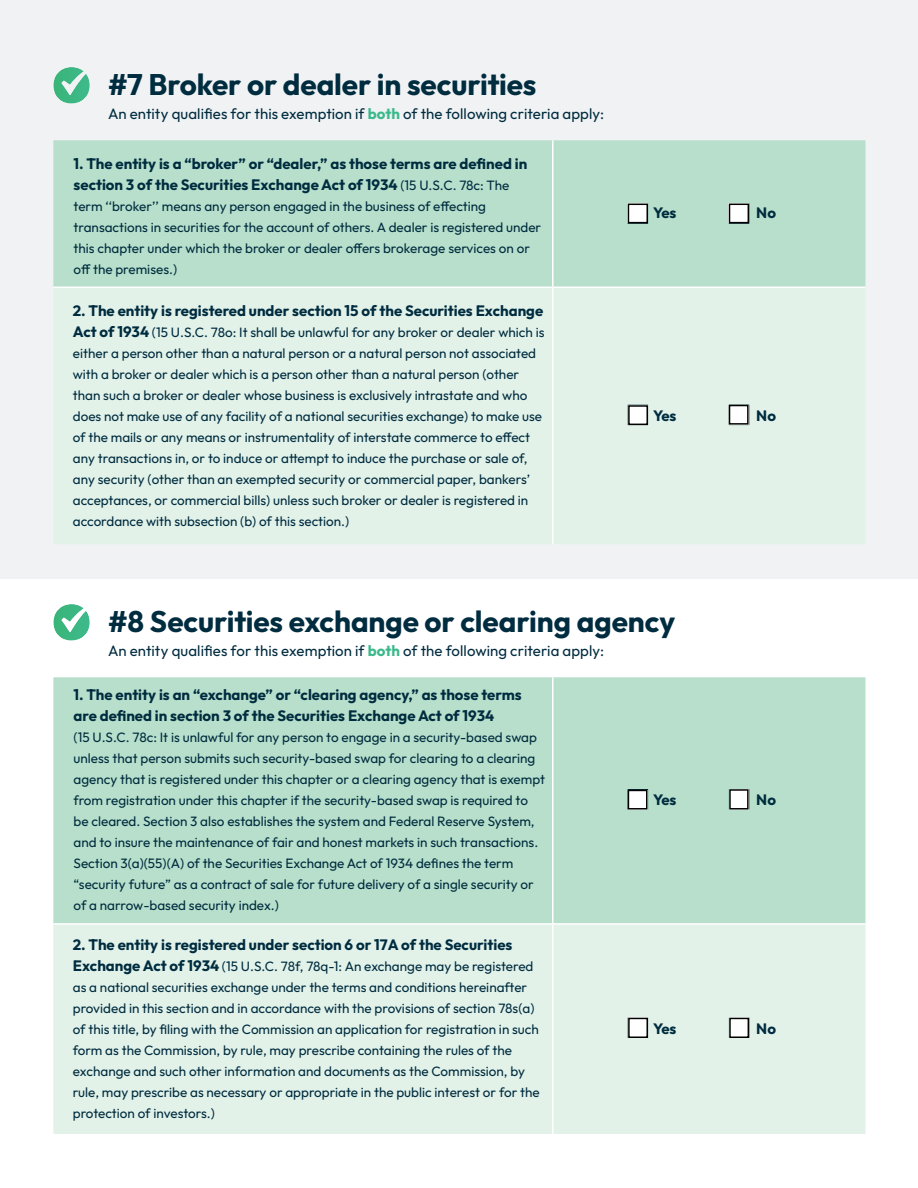
<style>
.page{position:relative;width:918px;height:1188px;background:#fff}
.page>*{position:absolute;margin:0;border:0;box-sizing:border-box;transform-origin:0 0}
.t1{font:700 29.7px "Outfit";letter-spacing:-.005em;color:#002c3f}
.t2{font:700 15px/21px "Outfit";color:#002c3f}
.t3{font:15px "Outfit";letter-spacing:.005em;color:#002c3f}
.t4{font:13.5px/21px "Outfit";color:#002c3f}
.s1{font-weight:700;color:#3bb98b}
.s2{font-weight:400;font-size:13.5px}
.s3{font-weight:700;font-size:15px}
</style>
<div class="page">
<div style="left:0;top:0;width:918px;height:578px;background:#f0f2f3"></div>
<svg style="left:53px;top:67px;width:37px;height:37px"></svg>
<svg style="left:53px;top:604px;width:37px;height:37px"></svg>
<div style="left:53px;top:140px;width:812px;height:147px;background:#b7dfcb"></div>
<div style="left:54px;top:288px;width:811px;height:256px;background:#e2f2e9"></div>
<hr style="left:552px;top:140px;width:2px;height:147px;background:#fff">
<hr style="left:552px;top:288px;width:2px;height:256px;background:#fff">
<hr style="left:53px;top:287px;width:500px;height:1px;background:#fff">
<hr style="left:553px;top:287px;width:312px;height:1px;background:#fff">
<div style="left:53px;top:677px;width:812px;height:246px;background:#b7dfcb"></div>
<div style="left:53px;top:925px;width:812px;height:209px;background:#e2f2e9"></div>
<hr style="left:552px;top:677px;width:2px;height:246px;background:#fff">
<hr style="left:552px;top:925px;width:2px;height:209px;background:#fff">
<svg style="left:628px;top:203px;width:20px;height:21px"></svg>
<svg style="left:729px;top:203px;width:20px;height:21px"></svg>
<div style="left:628px;top:789px;width:20px;height:20px;background:#001e2b"></div>
<div style="left:628px;top:204px;width:20px;height:19px;background:#fff"></div>
<div style="left:628px;top:204px;width:20px;height:19px;border:1px solid #000"></div>
<div style="left:729px;top:204px;width:20px;height:19px;background:#fff"></div>
<div style="left:729px;top:204px;width:20px;height:19px;border:2px solid #000"></div>
<div style="left:628px;top:405px;width:20px;height:20px;background:#fff"></div>
<div style="left:628px;top:405px;width:20px;height:20px;border:2px solid #000"></div>
<div style="left:729px;top:405px;width:20px;height:20px;background:#fff"></div>
<div style="left:729px;top:405px;width:20px;height:20px;border:2px solid #000"></div>
<div style="left:628px;top:790px;width:20px;height:20px;background:#fff"></div>
<div style="left:628px;top:790px;width:20px;height:20px;border:1px solid #000"></div>
<div style="left:729px;top:789px;width:20px;height:21px;background:#fff"></div>
<div style="left:729px;top:789px;width:20px;height:21px;border:1px solid #000"></div>
<div style="left:628px;top:1018px;width:20px;height:20px;background:#fff"></div>
<div style="left:628px;top:1018px;width:20px;height:20px;border:1px solid #000"></div>
<div style="left:729px;top:1018px;width:20px;height:20px;background:#fff"></div>
<div style="left:729px;top:1018px;width:20px;height:20px;border:1px solid #000"></div>
<h1 class="t1" style="left:108px;top:71px;width:430px">#7 Broker or dealer in securities</h1>
<p class="t3" style="left:108px;top:104px;width:498px">An entity qualifies for this exemption if <span class="s1">both</span> of the following criteria apply:</p>
<p class="t2" style="left:74px;top:154px;width:455px">1. The entity is a “broker” or “dealer,” as those terms are defined in section 3 of the Securities Exchange Act of 1934 <span class="s2">(15 U.S.C. 78c: The</span></p>
<p class="t4" style="left:74px;top:196px;width:469px">term ‘‘broker’’ means any person engaged in the business of effecting transactions in securities for the account of others. A dealer is registered under this chapter under which the broker or dealer offers brokerage services on or off the premises.)</p>
<p class="t2" style="left:653px;top:203px;width:25px">Yes</p>
<p class="t2" style="left:756px;top:203px;width:21px">No</p>
<p class="t2" style="left:73px;top:301px;width:472px">2. The entity is registered under section 15 of the Securities Exchange</p>
<p class="t4" style="left:73px;top:323px;width:473px"><span class="s3">Act of 1934</span> (15 U.S.C. 78o: It shall be unlawful for any broker or dealer which is either a person other than a natural person or a natural person not associated with a broker or dealer which is a person other than a natural person (other than such a broker or dealer whose business is exclusively intrastate and who does not make use of any facility of a national securities exchange) to make use of the mails or any means or instrumentality of interstate commerce to effect any transactions in, or to induce or attempt to induce the purchase or sale of, any security (other than an exempted security or commercial paper, bankers’ acceptances, or commercial bills) unless such broker or dealer is registered in accordance with subsection (b) of this section.)</p>
<p class="t2" style="left:653px;top:406px;width:25px">Yes</p>
<p class="t2" style="left:756px;top:406px;width:21px">No</p>
<h1 class="t1" style="left:108px;top:608px;width:569px">#8 Securities exchange or clearing agency</h1>
<p class="t3" style="left:108px;top:641px;width:498px">An entity qualifies for this exemption if <span class="s1">both</span> of the following criteria apply:</p>
<p class="t2" style="left:74px;top:685px;width:450px">1. The entity is an “exchange” or “clearing agency,” as those terms are defined in section 3 of the Securities Exchange Act of 1934</p>
<p class="t4" style="left:74px;top:728px;width:473px">(15 U.S.C. 78c: It is unlawful for any person to engage in a security-based swap unless that person submits such security-based swap for clearing to a clearing agency that is registered under this chapter or a clearing agency that is exempt from registration under this chapter if the security-based swap is required to be cleared. Section 3 also establishes the system and Federal Reserve System, and to insure the maintenance of fair and honest markets in such transactions.<br>Section 3(a)(55)(A) of the Securities Exchange Act of 1934 defines the term “security future” as a contract of sale for future delivery of a single security or of a narrow-based security index.)</p>
<p class="t2" style="left:73px;top:935px;width:441px">2. The entity is registered under section 6 or 17A of the Securities</p>
<p class="t4" style="left:73px;top:957px;width:468px"><span class="s3">Exchange Act of 1934</span> (15 U.S.C. 78f, 78q-1: An exchange may be registered as a national securities exchange under the terms and conditions hereinafter provided in this section and in accordance with the provisions of section 78s(a) of this title, by filing with the Commission an application for registration in such form as the Commission, by rule, may prescribe containing the rules of the exchange and such other information and documents as the Commission, by rule, may prescribe as necessary or appropriate in the public interest or for the protection of investors.)</p>
<p class="t2" style="left:653px;top:790px;width:25px">Yes</p>
<p class="t2" style="left:756px;top:790px;width:21px">No</p>
<p class="t2" style="left:653px;top:1019px;width:25px">Yes</p>
<p class="t2" style="left:756px;top:1019px;width:21px">No</p>
</div>
